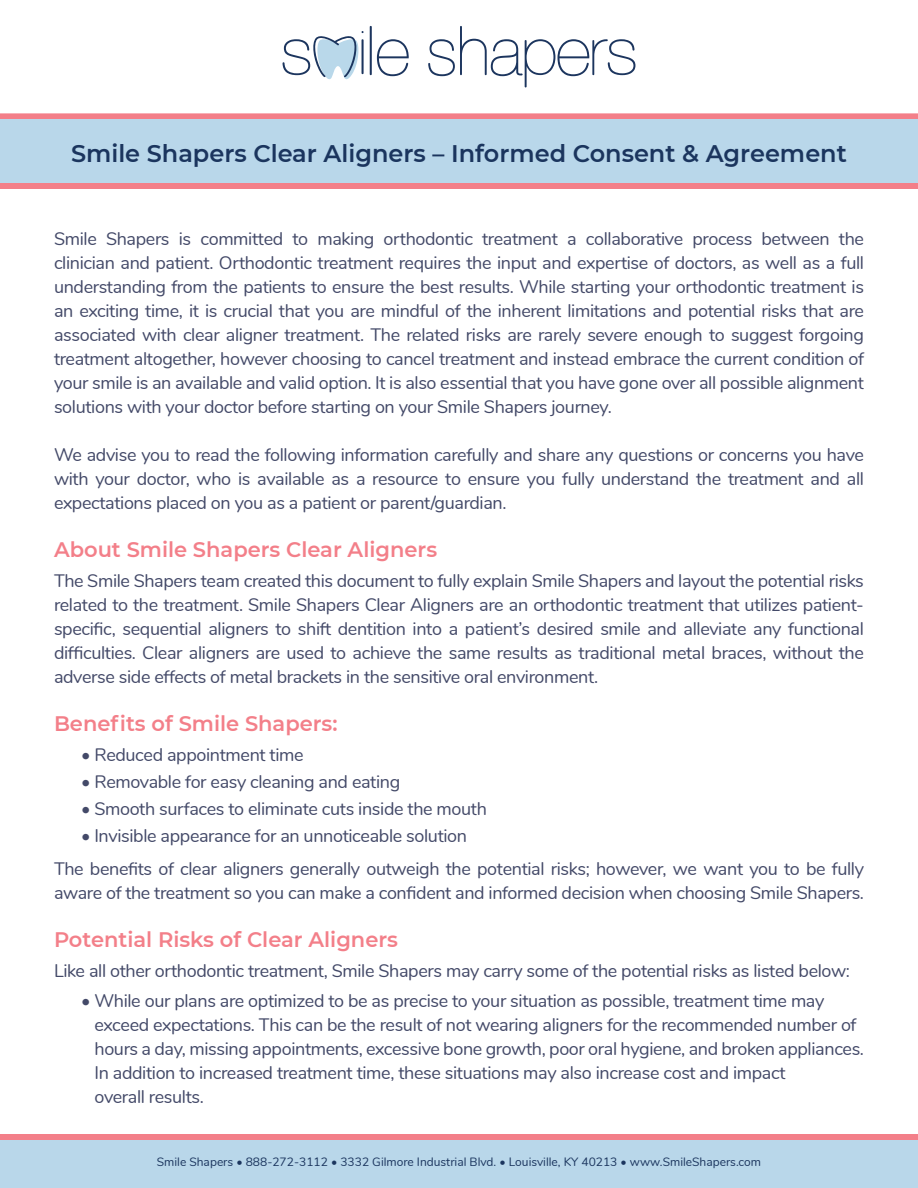
<style>
.page{position:relative;width:918px;height:1188px;background:#fff}
.page>*{position:absolute;margin:0;border:0;box-sizing:border-box;transform-origin:0 0}
.t1{font:600 24px "Montserrat";color:#1b355e}
.t2{font:600 21px "Montserrat";color:#f37f89}
.t3{font:18px/24px "Nunito";letter-spacing:-.02em;color:#434968;text-align:justify}
.t4{font:12px "Nunito";color:#1b355e}
</style>
<div class="page">
<div style="left:0;top:113px;width:918px;height:6px;background:#f37f89"></div>
<svg style="left:428px;top:26px;width:207px;height:61px"></svg>
<svg style="left:370px;top:26px;width:39px;height:50px"></svg>
<svg style="left:283px;top:31px;width:81px;height:49px"></svg>
<div style="left:0;top:1135px;width:918px;height:53px;background:#b9d7ea"></div>
<div style="left:0;top:1134px;width:918px;height:6px;background:#f37f89"></div>
<div style="left:0;top:119px;width:918px;height:64px;background:#b9d7ea"></div>
<div style="left:0;top:183px;width:918px;height:6px;background:#f37f89"></div>
<h1 class="t1" style="left:71px;top:136px;width:777px">Smile Shapers Clear Aligners – Informed Consent &amp; Agreement</h1>
<p class="t3" style="left:54px;top:226px;width:812px">Smile Shapers is committed to making orthodontic treatment a collaborative process between the clinician and patient. Orthodontic treatment requires the input and expertise of doctors, as well as a full understanding from the patients to ensure the best results. While starting your orthodontic treatment is an exciting time, it is crucial that you are mindful of the inherent limitations and potential risks that are associated with clear aligner treatment. The related risks are rarely severe enough to suggest forgoing treatment altogether, however choosing to cancel treatment and instead embrace the current condition of your smile is an available and valid option. It is also essential that you have gone over all possible alignment solutions with your doctor before starting on your Smile Shapers journey.</p>
<p class="t3" style="left:54px;top:442px;width:812px">We advise you to read the following information carefully and share any questions or concerns you have with your doctor, who is available as a resource to ensure you fully understand the treatment and all expectations placed on you as a patient or parent/guardian.</p>
<p class="t2" style="left:54px;top:535px;width:385px">About Smile Shapers Clear Aligners</p>
<p class="t3" style="left:54px;top:568px;width:812px">The Smile Shapers team created this document to fully explain Smile Shapers and layout the potential risks related to the treatment. Smile Shapers Clear Aligners are an orthodontic treatment that utilizes patient&shy;specific, sequential aligners to shift dentition into a patient’s desired smile and alleviate any functional difficulties. Clear aligners are used to achieve the same results as traditional metal braces, without the adverse side effects of metal brackets in the sensitive oral environment.</p>
<p class="t2" style="left:54px;top:709px;width:285px">Benefits of Smile Shapers:</p>
<p class="t3" style="left:81px;top:742px;width:224px">• Reduced appointment time</p>
<p class="t3" style="left:81px;top:769px;width:321px">• Removable for easy cleaning and eating</p>
<p class="t3" style="left:81px;top:796px;width:407px">• Smooth surfaces to eliminate cuts inside the mouth</p>
<p class="t3" style="left:54px;top:818px;width:812px;line-height:33px;text-indent:27px">• Invisible appearance for an unnoticeable solution<br>The benefits of clear aligners generally outweigh the potential risks; however, we want you to be fully</p>
<p class="t3" style="left:54px;top:880px;width:812px">aware of the treatment so you can make a confident and informed decision when choosing Smile Shapers.</p>
<p class="t2" style="left:54px;top:925px;width:346px">Potential Risks of Clear Aligners</p>
<p class="t3" style="left:54px;top:958px;width:798px">Like all other orthodontic treatment, Smile Shapers may carry some of the potential risks as listed below:</p>
<p class="t3" style="left:94px;top:988px;width:771px;text-align:left;text-indent:-14px">• While our plans are optimized to be as precise to your situation as possible, treatment time may exceed expectations. This can be the result of not wearing aligners for the recommended number of hours a day, missing appointments, excessive bone growth, poor oral hygiene, and broken appliances.<br>In addition to increased treatment time, these situations may also increase cost and impact<br>overall results.</p>
<p class="t4" style="left:157px;top:1153px;width:606px">Smile Shapers • 888-272-3112 • 3332 Gilmore Industrial Blvd. • Louisville, KY 40213 • www.SmileShapers.com</p>
</div>
